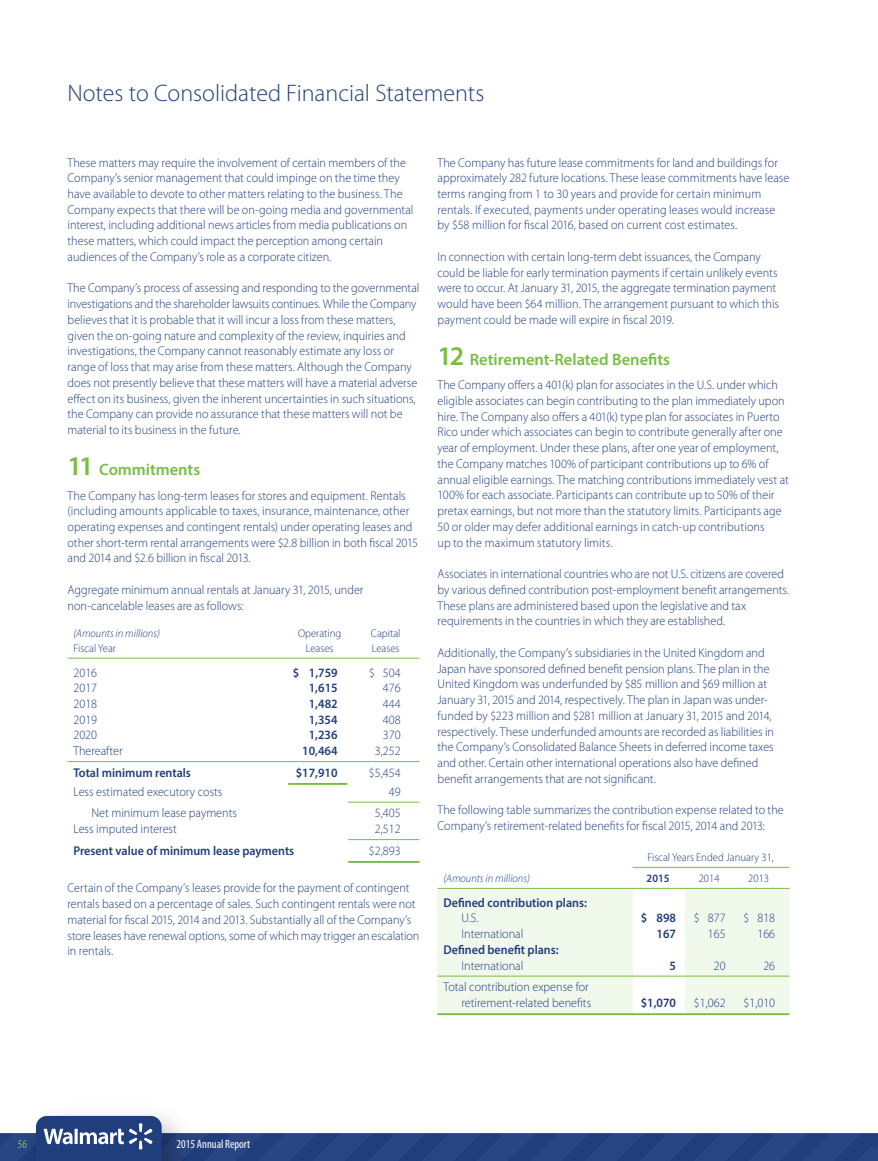
<style>
.page{position:relative;width:878px;height:1161px;background:#fff}
.page>*{position:absolute;margin:0;border:0;box-sizing:border-box;transform-origin:0 0}
.t1{font:300 24px "Myriad Pro";color:#203d7c}
.t2{font:600 16.5px "Myriad Pro";color:#77bd43}
.t3{font:300 12.75px/15.8px "Myriad Pro";color:#203d7c;scale:.95 1}
.t4{font:600 12.75px "Myriad Pro";color:#203d7c;scale:.95 1}
.t5{font:condensed 12px "Myriad Pro";color:#fff}
.t6{font:condensed 12px "Myriad Pro";color:#77bd43}
.t7{font:300 11.25px "Myriad Pro";color:#203d7c;scale:.95 1}
.t8{font:italic 300 11.25px "Myriad Pro";color:#203d7c;scale:.95 1}
.t9{font:600 11.25px "Myriad Pro";color:#203d7c;scale:.95 1}
.s1{font-size:27px}
</style>
<div class="page">
<div style="left:684px;top:888px;width:105px;height:126px;background:#f1f8ec"></div>
<div style="left:437px;top:888px;width:195px;height:126px;background:#f1f8ec"></div>
<svg style="left:0;top:1116px;width:878px;height:45px"></svg>
<hr style="left:68px;top:658px;width:351px;height:1px;background:#77bd43">
<hr style="left:68px;top:761px;width:351px;height:1px;background:#77bd43">
<hr style="left:288px;top:783px;width:59px;height:2px;background:#77bd43">
<hr style="left:348px;top:802px;width:71px;height:1px;background:#77bd43">
<hr style="left:348px;top:839px;width:71px;height:1px;background:#77bd43">
<hr style="left:348px;top:861px;width:71px;height:2px;background:#77bd43">
<hr style="left:632px;top:867px;width:157px;height:1px;background:#77bd43">
<hr style="left:437px;top:888px;width:352px;height:1px;background:#77bd43">
<hr style="left:437px;top:976px;width:352px;height:1px;background:#77bd43">
<hr style="left:437px;top:1013px;width:352px;height:2px;background:#77bd43">
<h1 class="t1" style="left:68px;top:80px;width:418px">Notes to Consolidated Financial Statements</h1>
<p class="t3" style="left:68px;top:155px;width:365px">These matters may require the involvement of certain members of the Company’s senior management that could impinge on the time they have available to devote to other matters relating to the business. The Company expects that there will be on-going media and governmental interest, including additional news articles from media publications on these matters, which could impact the perception among certain audiences of the Company’s role as a corporate citizen.</p>
<p class="t3" style="left:67px;top:281px;width:372px">The Company’s process of assessing and responding to the governmental investigations and the shareholder lawsuits continues. While the Company believes that it is probable that it will incur a loss from these matters, given the on-going nature and complexity of the review, inquiries and investigations, the Company cannot reasonably estimate any loss or range of loss that may arise from these matters. Although the Company does not presently believe that these matters will have a material adverse effect on its business, given the inherent uncertainties in such situations, the Company can provide no assurance that these matters will not be material to its business in the future.</p>
<p class="t2" style="left:68px;top:459px;width:134px"><span class="s1">11</span> Commitments</p>
<p class="t3" style="left:68px;top:488px;width:370px">The Company has long-term leases for stores and equipment. Rentals (including amounts applicable to taxes, insurance, maintenance, other operating expenses and contingent rentals) under operating leases and other short-term rental arrangements were $2.8 billion in both fiscal 2015 and 2014 and $2.6 billion in fiscal 2013.</p>
<p class="t3" style="left:68px;top:582px;width:313px">Aggregate minimum annual rentals at January 31, 2015, under non-cancelable leases are as follows:</p>
<p class="t8" style="left:74px;top:627px;width:92px">(Amounts in millions)</p>
<p class="t7" style="left:298px;top:627px;width:47px">Operating</p>
<p class="t7" style="left:371px;top:627px;width:33px">Capital</p>
<p class="t7" style="left:74px;top:642px;width:46px">Fiscal Year</p>
<p class="t7" style="left:306px;top:642px;width:31px">Leases</p>
<p class="t7" style="left:372px;top:642px;width:31px">Leases</p>
<p class="t3" style="left:74px;top:665px;width:26px">2016</p>
<p class="t4" style="left:293px;top:664px;width:49px">$ 1,759</p>
<p class="t3" style="left:369px;top:665px;width:35px">$ 504</p>
<p class="t3" style="left:73px;top:680px;width:26px">2017</p>
<p class="t4" style="left:309px;top:680px;width:32px">1,615</p>
<p class="t3" style="left:383px;top:680px;width:20px">476</p>
<p class="t3" style="left:73px;top:696px;width:26px">2018</p>
<p class="t4" style="left:309px;top:696px;width:32px">1,482</p>
<p class="t3" style="left:383px;top:696px;width:20px">444</p>
<p class="t3" style="left:73px;top:712px;width:26px">2019</p>
<p class="t4" style="left:309px;top:711px;width:32px">1,354</p>
<p class="t3" style="left:383px;top:712px;width:20px">408</p>
<p class="t3" style="left:73px;top:728px;width:26px">2020</p>
<p class="t4" style="left:309px;top:727px;width:32px">1,236</p>
<p class="t3" style="left:383px;top:728px;width:20px">370</p>
<p class="t3" style="left:73px;top:743px;width:53px">Thereafter</p>
<p class="t4" style="left:302px;top:743px;width:39px">10,464</p>
<p class="t3" style="left:375px;top:743px;width:29px">3,252</p>
<p class="t4" style="left:73px;top:765px;width:125px">Total minimum rentals</p>
<p class="t4" style="left:296px;top:765px;width:46px">$17,910</p>
<p class="t3" style="left:369px;top:765px;width:35px">$5,454</p>
<p class="t3" style="left:73px;top:784px;width:158px">Less estimated executory costs</p>
<p class="t3" style="left:389px;top:784px;width:14px">49</p>
<p class="t3" style="left:91px;top:806px;width:155px">Net minimum lease payments</p>
<p class="t3" style="left:375px;top:806px;width:29px">5,405</p>
<p class="t3" style="left:73px;top:821px;width:110px">Less imputed interest</p>
<p class="t3" style="left:375px;top:821px;width:29px">2,512</p>
<p class="t4" style="left:73px;top:843px;width:234px">Present value of minimum lease payments</p>
<p class="t3" style="left:369px;top:843px;width:35px">$2,893</p>
<p class="t3" style="left:67px;top:881px;width:372px">Certain of the Company’s leases provide for the payment of contingent rentals based on a percentage of sales. Such contingent rentals were not material for fiscal 2015, 2014 and 2013. Substantially all of the Company’s store leases have renewal options, some of which may trigger an escalation in rentals.</p>
<p class="t3" style="left:437px;top:155px;width:372px">The Company has future lease commitments for land and buildings for approximately 282 future locations. These lease commitments have lease terms ranging from 1 to 30 years and provide for certain minimum rentals. If executed, payments under operating leases would increase by $58 million for fiscal 2016, based on current cost estimates.</p>
<p class="t3" style="left:437px;top:249px;width:361px">In connection with certain long-term debt issuances, the Company could be liable for early termination payments if certain unlikely events were to occur. At January 31, 2015, the aggregate termination payment would have been $64 million. The arrangement pursuant to which this payment could be made will expire in fiscal 2019.</p>
<p class="t2" style="left:437px;top:348px;width:234px"><span class="s1">12</span> Retirement-Related Benefits</p>
<p class="t3" style="left:437px;top:377px;width:371px">The Company offers a 401(k) plan for associates in the U.S. under which eligible associates can begin contributing to the plan immediately upon hire. The Company also offers a 401(k) type plan for associates in Puerto Rico under which associates can begin to contribute generally after one year of employment. Under these plans, after one year of employment, the Company matches 100% of participant contributions up to 6% of annual eligible earnings. The matching contributions immediately vest at 100% for each associate. Participants can contribute up to 50% of their pretax earnings, but not more than the statutory limits. Participants age 50 or older may defer additional earnings in catch-up contributions<br>up to the maximum statutory limits.</p>
<p class="t3" style="left:437px;top:566px;width:372px">Associates in international countries who are not U.S. citizens are covered by various defined contribution post-employment benefit arrangements.<br>These plans are administered based upon the legislative and tax requirements in the countries in which they are established.</p>
<p class="t3" style="left:437px;top:645px;width:356px">Additionally, the Company’s subsidiaries in the United Kingdom and Japan have sponsored defined benefit pension plans. The plan in the United Kingdom was underfunded by $85 million and $69 million at January 31, 2015 and 2014, respectively. The plan in Japan was under&shy;funded by $223 million and $281 million at January 31, 2015 and 2014, respectively. These underfunded amounts are recorded as liabilities in the Company’s Consolidated Balance Sheets in deferred income taxes and other. Certain other international operations also have defined benefit arrangements that are not significant.</p>
<p class="t3" style="left:437px;top:803px;width:366px">The following table summarizes the contribution expense related to the<br>Company’s retirement-related benefits for fiscal 2015, 2014 and 2013:</p>
<p class="t7" style="left:647px;top:851px;width:134px">Fiscal Years Ended January 31,</p>
<p class="t8" style="left:443px;top:872px;width:92px">(Amounts in millions)</p>
<p class="t9" style="left:646px;top:871px;width:26px">2015</p>
<p class="t7" style="left:698px;top:872px;width:23px">2014</p>
<p class="t7" style="left:748px;top:872px;width:23px">2013</p>
<p class="t4" style="left:443px;top:894px;width:153px">Defined contribution plans:</p>
<p class="t3" style="left:461px;top:911px;width:19px">U.S.</p>
<p class="t4" style="left:640px;top:910px;width:39px">$ 898</p>
<p class="t3" style="left:694px;top:911px;width:35px">$ 877</p>
<p class="t3" style="left:743px;top:911px;width:35px">$ 818</p>
<p class="t3" style="left:461px;top:926px;width:66px">International</p>
<p class="t4" style="left:656px;top:926px;width:22px">167</p>
<p class="t3" style="left:708px;top:926px;width:20px">165</p>
<p class="t3" style="left:757px;top:926px;width:20px">166</p>
<p class="t4" style="left:443px;top:942px;width:123px">Defined benefit plans:</p>
<p class="t3" style="left:461px;top:958px;width:66px">International</p>
<p class="t4" style="left:669px;top:957px;width:8px">5</p>
<p class="t3" style="left:713px;top:958px;width:14px">20</p>
<p class="t3" style="left:763px;top:958px;width:14px">26</p>
<p class="t3" style="left:443px;top:980px;width:157px;text-align:right">Total contribution expense for retirement-related benefits</p>
<p class="t4" style="left:640px;top:995px;width:39px">$1,070</p>
<p class="t3" style="left:694px;top:995px;width:35px">$1,062</p>
<p class="t3" style="left:743px;top:995px;width:35px">$1,010</p>
<p class="t6" style="left:18px;top:1136px;width:11px">56</p>
<p class="t5" style="left:177px;top:1136px;width:75px">2015 Annual Report</p>
</div>
